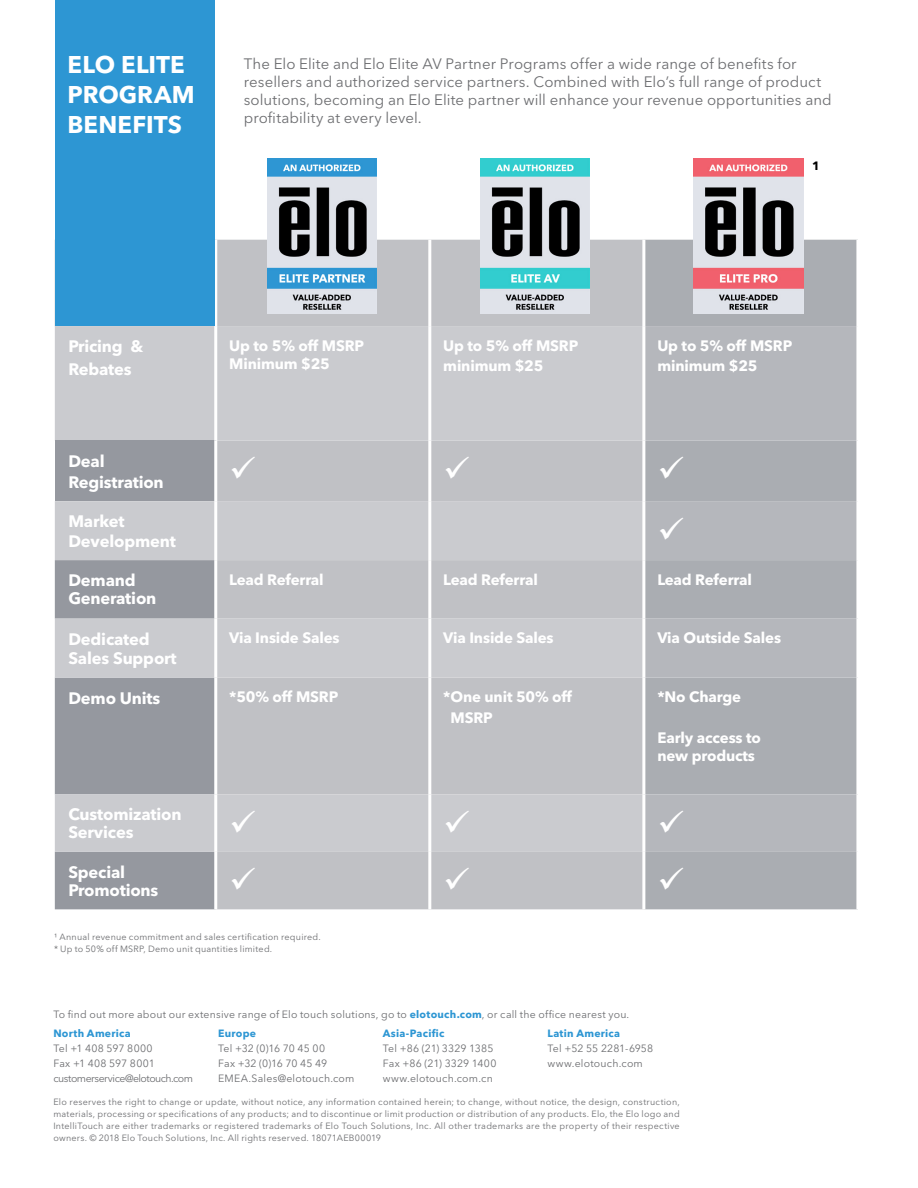
<style>
.page{position:relative;width:918px;height:1188px;background:#fff}
.page>*{position:absolute;margin:0;border:0;box-sizing:border-box;transform-origin:0 0}
.t1{font:700 24px/30px "Avenir Next LT Pro";letter-spacing:.005em;color:#fff}
.t2{font:700 16.5px/18px "Avenir Next LT Pro";letter-spacing:-.01em;color:#fff}
.t3{font:15px/18px "Avenir Next LT Pro";letter-spacing:.005em;color:#6d6e71}
.t4{font:700 15px/20.1px "Avenir Next LT Pro";letter-spacing:-.01em;color:#fff}
.t5{font:700 12px "Avenir Next LT Pro";color:#000}
.t6{font:10.5px/15px "Avenir Next LT Pro";letter-spacing:.02em;color:#6d6e71}
.t7{font:10.5px/15px "Avenir Next LT Pro";letter-spacing:-.045em;color:#6d6e71}
.t8{font:700 10.5px "Avenir Next LT Pro";letter-spacing:.025em;color:#2d96d3}
.t9{font:9px/12px "Avenir Next LT Pro";letter-spacing:.025em;color:#6d6e71}
.s1{font-weight:700;color:#2d96d3}
</style>
<div class="page">
<div style="left:55px;top:852px;width:159px;height:57px;background:#95989f"></div>
<div style="left:217px;top:240px;width:425px;height:669px;background:#c0c1c5"></div>
<div style="left:645px;top:240px;width:211px;height:669px;background:#aaadb2"></div>
<svg style="left:55px;top:326px;width:587px;height:526px;background:#c1c2c7"></svg>
<svg style="left:645px;top:326px;width:211px;height:526px;background:#b0b2b7"></svg>
<div style="left:55px;top:441px;width:161px;height:60px;background:#95989f"></div>
<hr style="left:428px;top:240px;width:3px;height:86px;background:#fff">
<hr style="left:428px;top:326px;width:3px;height:115px;background:#fff">
<hr style="left:428px;top:441px;width:3px;height:60px;background:#fff">
<hr style="left:428px;top:501px;width:3px;height:59px;background:#fff">
<hr style="left:428px;top:560px;width:3px;height:59px;background:#fff">
<hr style="left:428px;top:619px;width:3px;height:59px;background:#fff">
<hr style="left:428px;top:678px;width:3px;height:116px;background:#fff">
<hr style="left:428px;top:794px;width:3px;height:58px;background:#fff">
<hr style="left:428px;top:852px;width:3px;height:57px;background:#fff">
<hr style="left:214px;top:326px;width:3px;height:115px;background:#fff">
<hr style="left:214px;top:501px;width:3px;height:59px;background:#fff">
<hr style="left:214px;top:619px;width:3px;height:59px;background:#fff">
<hr style="left:214px;top:794px;width:3px;height:58px;background:#fff">
<hr style="left:214px;top:441px;width:3px;height:60px;background:#fff">
<hr style="left:214px;top:560px;width:3px;height:59px;background:#fff">
<hr style="left:214px;top:678px;width:3px;height:116px;background:#fff">
<img style="left:694px;top:158px;width:109px;height:155px">
<img style="left:481px;top:158px;width:109px;height:155px">
<img style="left:268px;top:158px;width:109px;height:155px">
<div style="left:55px;top:0;width:159px;height:326px;background:#2d96d3"></div>
<svg style="left:232px;top:456px;width:23px;height:23px"></svg>
<svg style="left:446px;top:456px;width:23px;height:23px"></svg>
<svg style="left:660px;top:456px;width:23px;height:23px"></svg>
<svg style="left:660px;top:517px;width:23px;height:22px"></svg>
<svg style="left:232px;top:810px;width:23px;height:23px"></svg>
<svg style="left:446px;top:810px;width:23px;height:23px"></svg>
<svg style="left:660px;top:810px;width:23px;height:23px"></svg>
<svg style="left:232px;top:868px;width:23px;height:22px"></svg>
<svg style="left:446px;top:868px;width:23px;height:22px"></svg>
<svg style="left:660px;top:868px;width:23px;height:22px"></svg>
<h1 class="t1" style="left:68px;top:49px;width:129px">ELO ELITE<br>PROGRAM<br>BENEFITS</h1>
<p class="t3" style="left:244px;top:55px;width:590px">The Elo Elite and Elo Elite AV Partner Programs offer a wide range of benefits for resellers and authorized service partners. Combined with Elo’s full range of product solutions, becoming an Elo Elite partner will enhance your revenue opportunities and profitability at every level.</p>
<h3 class="t5" style="left:812px;top:158px;width:9px">1</h3>
<h2 class="t2" style="left:68px;top:335px;width:77px;line-height:22.5px">Pricing &amp;<br>Rebates</h2>
<h3 class="t4" style="left:229px;top:337px;width:136px;line-height:18px">Up to 5% off MSRP<br>Minimum $25</h3>
<h3 class="t4" style="left:443px;top:336px;width:136px">Up to 5% off MSRP minimum $25</h3>
<h3 class="t4" style="left:657px;top:336px;width:136px">Up to 5% off MSRP minimum $25</h3>
<h2 class="t2" style="left:68px;top:450px;width:97px;line-height:21px">Deal<br>Registration</h2>
<h2 class="t2" style="left:68px;top:511px;width:109px;line-height:19.5px">Market<br>Development</h2>
<h2 class="t2" style="left:68px;top:571px;width:90px">Demand<br>Generation</h2>
<h3 class="t4" style="left:229px;top:570px;width:96px">Lead Referral</h3>
<h3 class="t4" style="left:443px;top:570px;width:96px">Lead Referral</h3>
<h3 class="t4" style="left:657px;top:570px;width:96px">Lead Referral</h3>
<h2 class="t2" style="left:68px;top:629px;width:110px;line-height:19.5px">Dedicated<br>Sales Support</h2>
<h3 class="t4" style="left:229px;top:628px;width:112px">Via Inside Sales</h3>
<h3 class="t4" style="left:443px;top:628px;width:112px">Via Inside Sales</h3>
<h3 class="t4" style="left:657px;top:628px;width:125px">Via Outside Sales</h3>
<h2 class="t2" style="left:68px;top:689px;width:94px">Demo Units</h2>
<h3 class="t4" style="left:229px;top:687px;width:111px">*50% off MSRP</h3>
<h3 class="t4" style="left:451px;top:687px;width:123px;text-indent:-7px">*One unit 50% off<br>MSRP</h3>
<h3 class="t4" style="left:657px;top:687px;width:85px">*No Charge</h3>
<h3 class="t4" style="left:657px;top:728px;width:105px;line-height:18px">Early access to new products</h3>
<h2 class="t2" style="left:68px;top:806px;width:115px">Customization<br>Services</h2>
<h2 class="t2" style="left:68px;top:863px;width:92px">Special<br>Promotions</h2>
<p class="t9" style="left:54px;top:931px;width:268px">¹ Annual revenue commitment and sales certification required. * Up to 50% off MSRP, Demo unit quantities limited.</p>
<p class="t6" style="left:53px;top:1007px;width:577px">To find out more about our extensive range of Elo touch solutions, go to <span class="s1">elotouch.com</span>, or call the office nearest you.</p>
<p class="t8" style="left:53px;top:1027px;width:79px">North America</p>
<p class="t7" style="left:53px;top:1041px;width:141px">Tel +1 408 597 8000<br>Fax +1 408 597 8001 customerservice@elotouch.com</p>
<p class="t8" style="left:218px;top:1027px;width:40px">Europe</p>
<p class="t6" style="left:218px;top:1041px;width:138px">Tel +32 (0)16 70 45 00<br>Fax +32 (0)16 70 45 49<br>EMEA.Sales@elotouch.com</p>
<p class="t8" style="left:383px;top:1027px;width:63px">Asia-Pacific</p>
<p class="t6" style="left:383px;top:1041px;width:115px">Tel +86 (21) 3329 1385<br>Fax +86 (21) 3329 1400 www.elotouch.com.cn</p>
<p class="t8" style="left:548px;top:1027px;width:74px">Latin America</p>
<p class="t6" style="left:548px;top:1041px;width:107px">Tel +52 55 2281-6958 www.elotouch.com</p>
<p class="t9" style="left:53px;top:1096px;width:628px;text-align:justify">Elo reserves the right to change or update, without notice, any information contained herein; to change, without notice, the design, construction, materials, processing or specifications of any products; and to discontinue or limit production or distribution of any products. Elo, the Elo logo and IntelliTouch are either trademarks or registered trademarks of Elo Touch Solutions, Inc. All other trademarks are the property of their respective owners. © 2018 Elo Touch Solutions, Inc. All rights reserved. 18071AEB00019</p>
</div>
